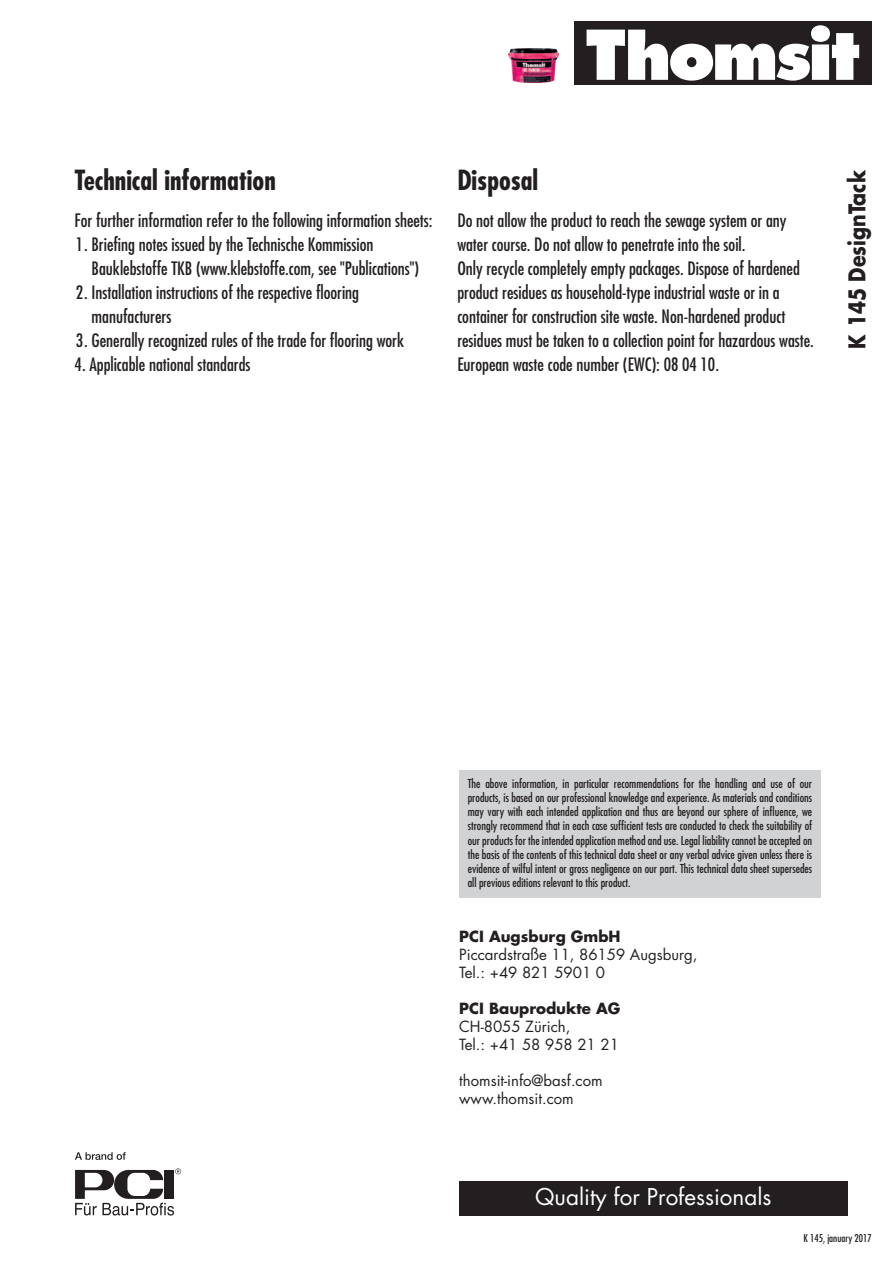
<style>
.page{position:relative;width:893px;height:1263px;background:#fff}
.page>*{position:absolute;margin:0;border:0;box-sizing:border-box;transform-origin:0 0}
.t1{font:700 condensed 27px "Futura";color:#231f20}
.t2{font:22.5px "Futura";color:#fff}
.t3{font:700 22.5px "Futura";color:#231f20;scale:.85 1}
.t4{font:condensed 18px/24px "Futura";color:#231f20}
.t5{font:15px/18px "Futura";color:#231f20}
.t6{font:700 15px "Futura";color:#231f20}
.t7{font:condensed 12px/14.2px "Futura";color:#231f20;text-align:justify}
.t8{font:condensed 10.5px "Futura";color:#231f20}
.s1{font-family:"Li Gothic Med";font-stretch:normal;font-size:21px;color:#fff}
</style>
<div class="page">
<div style="left:574px;top:21px;width:298px;height:64px;background:#231f20"></div>
<svg style="left:587px;top:25px;width:272px;height:56px"></svg>
<img style="left:508px;top:48px;width:51px;height:35px">
<div style="left:459px;top:1182px;width:388px;height:34px;background:#231f20"></div>
<svg style="left:75px;top:1168px;width:106px;height:47px"></svg>
<svg style="left:75px;top:1152px;width:51px;height:8px"></svg>
<div style="left:459px;top:770px;width:362px;height:128px;background:#d1d2d4"></div>
<h1 class="t1" style="left:75px;top:168px;width:203px">Technical information</h1>
<p class="t4" style="left:75px;top:209px;width:359px">For further information refer to the following information sheets: <span class="s1">█</span>1<span class="s1">█</span>. Briefing notes issued by the Technische Kommission</p>
<p class="t4" style="left:92px;top:257px;width:329px">Bauklebstoffe TKB (www.klebstoffe.com, see "Publications")</p>
<p class="t4" style="left:75px;top:281px;width:286px"><span class="s1">█</span>2<span class="s1">█</span>. Installation instructions of the respective flooring</p>
<p class="t4" style="left:92px;top:305px;width:81px">manufacturers</p>
<p class="t4" style="left:75px;top:329px;width:331px"><span class="s1">█</span>3<span class="s1">█</span>. Generally recognized rules of the trade for flooring work</p>
<p class="t4" style="left:75px;top:353px;width:177px">4. Applicable national standards</p>
<h1 class="t1" style="left:457px;top:168px;width:82px">Disposal</h1>
<p class="t4" style="left:457px;top:209px;width:358px">Do not allow the product to reach the sewage system or any water course. Do not allow to penetrate into the soil.<br>Only recycle completely empty packages. Dispose of hardened product residues as household-type industrial waste or in a container for construction site waste. Non-hardened product residues must be taken to a collection point for hazardous waste.<br>European waste code number (EWC): 08 04 10.</p>
<p class="t3" style="left:847px;top:348px;width:211px;rotate:-90deg">K 145 DesignTack</p>
<p class="t7" style="left:468px;top:777px;width:346px">The above information, in particular recommendations for the handling and use of our products, is based on our professional knowledge and experience. As materials and conditions may vary with each intended application and thus are beyond our sphere of influence, we strongly recommend that in each case sufficient tests are conducted to check the suitability of our products for the intended application method and use. Legal liability cannot be accepted on the basis of the contents of this technical data sheet or any verbal advice given unless there is evidence of wilful intent or gross negligence on our part. This technical data sheet supersedes all previous editions relevant to this product.</p>
<p class="t6" style="left:459px;top:929px;width:163px">PCI Augsburg GmbH</p>
<p class="t5" style="left:459px;top:946px;width:240px">Piccardstraße 11, 86159 Augsburg,<br>Tel.: +49 821 5901 0</p>
<p class="t6" style="left:459px;top:1001px;width:163px">PCI Bauprodukte AG</p>
<p class="t5" style="left:459px;top:1018px;width:161px">CH-8055 Zürich,<br>Tel.: +41 58 958 21 21</p>
<p class="t5" style="left:459px;top:1072px;width:145px">thomsit-info@basf.com www.thomsit.com</p>
<p class="t2" style="left:535px;top:1186px;width:238px">Quality for Professionals</p>
<p class="t8" style="left:804px;top:1233px;width:70px">K 145, january 2017</p>
</div>
